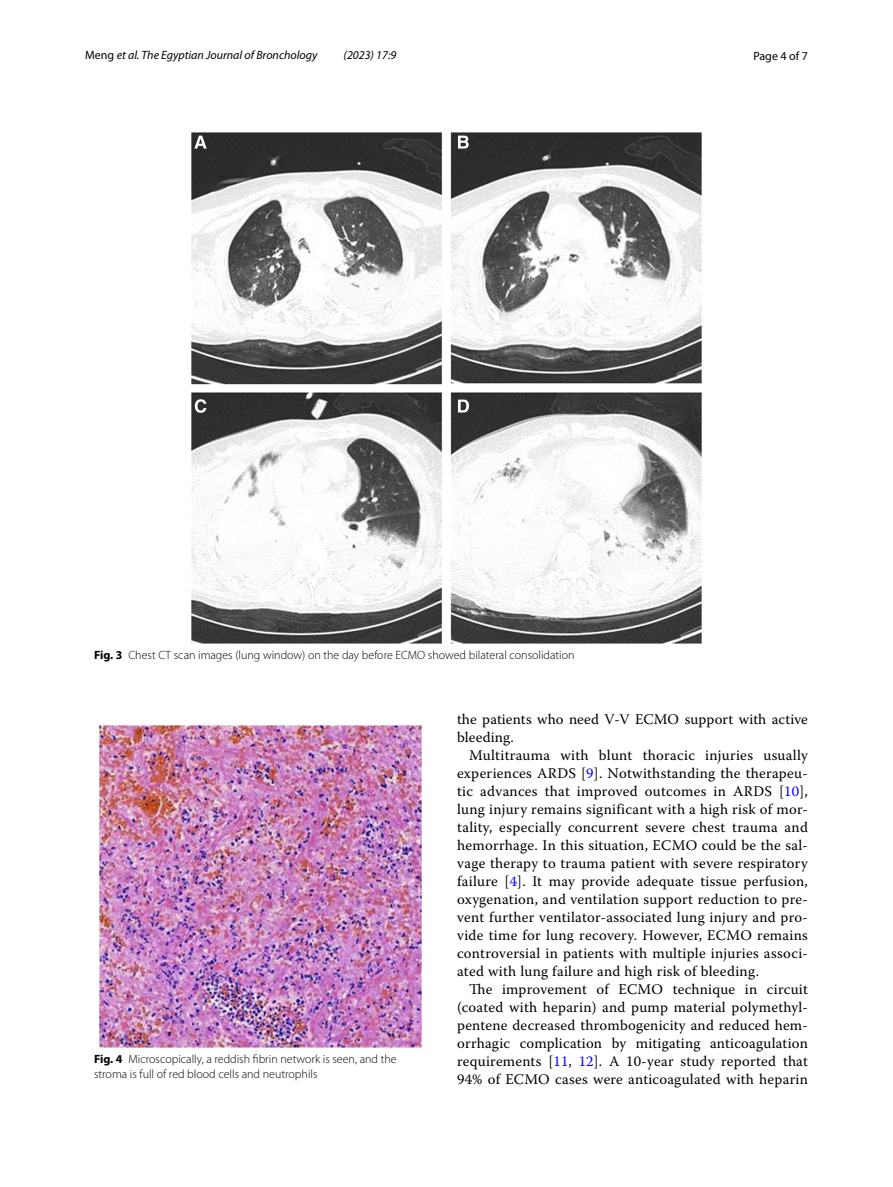
<style>
.page{position:relative;width:893px;height:1187px;background:#fff}
.page>*{position:absolute;margin:0;border:0;box-sizing:border-box;transform-origin:0 0}
.t1{font:14.7px/18px "Warnock Pro";letter-spacing:.015em;color:#000;text-align:justify}
.t2{font:300 12px/15px "Myriad Pro";color:#000}
.t3{font:italic 12px "Myriad Pro";color:#000}
.t4{font:12px "Myriad Pro";color:#000}
.s1{font-style:normal}
.s2{font-weight:700}
.s3{color:#00f}
</style>
<div class="page">
<img style="left:191px;top:133px;width:511px;height:510px">
<img style="left:100px;top:725px;width:321px;height:322px">
<p class="t3" style="left:85px;top:48px;width:234px"><span class="s1">Meng</span> et al. The Egyptian Journal of Bronchology</p>
<p class="t3" style="left:344px;top:48px;width:54px">(2023) 17:9</p>
<p class="t4" style="left:753px;top:48px;width:56px">Page 4 of 7</p>
<p class="t2" style="left:94px;top:647px;width:482px"><span class="s2">Fig. 3</span> Chest CT scan images (lung window) on the day before ECMO showed bilateral consolidation</p>
<p class="t2" style="left:94px;top:1051px;width:304px"><span class="s2">Fig. 4</span> Microscopically, a reddish fibrin network is seen, and the stroma is full of red blood cells and neutrophils</p>
<p class="t1" style="left:457px;top:710px;width:352px">the patients who need V-V ECMO support with active bleeding.</p>
<p class="t1" style="left:457px;top:746px;width:352px;text-indent:12px">Multitrauma with blunt thoracic injuries usually experiences ARDS [<span class="s3">9</span>]. Notwithstanding the therapeu&shy;tic advances that improved outcomes in ARDS [<span class="s3">10</span>], lung injury remains significant with a high risk of mor&shy;tality, especially concurrent severe chest trauma and hemorrhage. In this situation, ECMO could be the sal&shy;vage therapy to trauma patient with severe respiratory failure [<span class="s3">4</span>]. It may provide adequate tissue perfusion, oxygenation, and ventilation support reduction to pre&shy;vent further ventilator-associated lung injury and pro&shy;vide time for lung recovery. However, ECMO remains controversial in patients with multiple injuries associ&shy;ated with lung failure and high risk of bleeding.</p>
<p class="t1" style="left:457px;top:980px;width:352px;text-indent:12px">The improvement of ECMO technique in circuit (coated with heparin) and pump material polymethyl&shy;pentene decreased thrombogenicity and reduced hem&shy;orrhagic complication by mitigating anticoagulation requirements [<span class="s3">11</span>, <span class="s3">12</span>]. A 10-year study reported that 94% of ECMO cases were anticoagulated with heparin</p>
</div>
